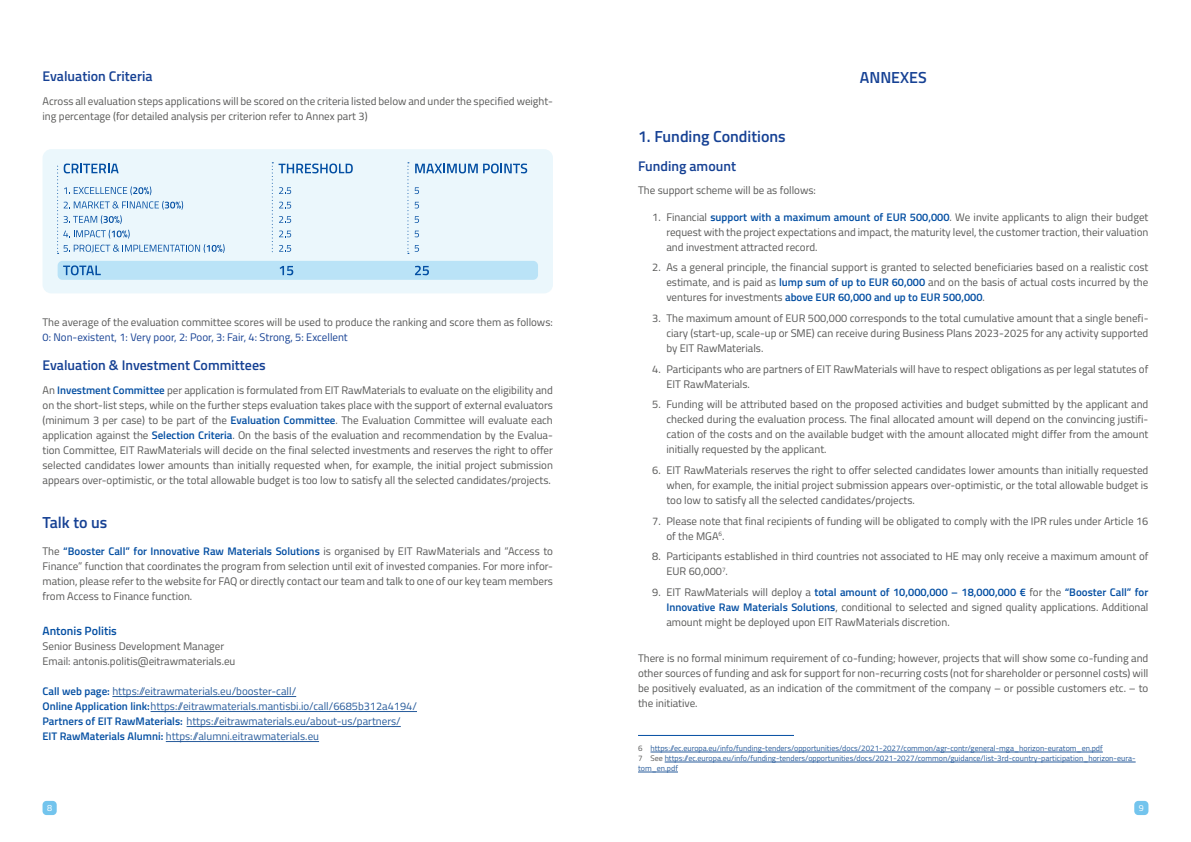
<style>
.page{position:relative;width:1191px;height:842px;background:#fff}
.page>*{position:absolute;margin:0;border:0;box-sizing:border-box;transform-origin:0 0}
.t1{font:600 16px "Titillium";color:#164194}
.t2{font:600 14px "Titillium";color:#164194}
.t3{font:600 12px "Titillium";color:#034ea2}
.t4{font:11px/15px "Titillium";color:#575756;text-align:justify}
.t5{font:11px/15px "Titillium";color:#275b9b}
.t6{font:11px "Titillium";color:#164194}
.t7{font:9px "Titillium";color:#fff}
.t8{font:8px/10px "Titillium";color:#275b9b}
.s1{font-weight:600;color:#034ea2}
.s2{color:#575756}
</style>
<div class="page">
<hr style="left:112px;top:696px;width:184px;height:1px;background:#275b9b">
<hr style="left:151px;top:711px;width:266px;height:1px;background:#275b9b">
<hr style="left:187px;top:726px;width:214px;height:1px;background:#275b9b">
<hr style="left:166px;top:741px;width:153px;height:1px;background:#275b9b">
<hr style="left:638px;top:735px;width:156px;height:1px;background:#034ea2">
<hr style="left:650px;top:752px;width:452px;height:1px;background:#275b9b">
<hr style="left:664px;top:762px;width:471px;height:1px;background:#275b9b">
<hr style="left:638px;top:772px;width:40px;height:1px;background:#275b9b">
<div style="left:43px;top:149px;width:510px;height:144px;background:#ebf7fc;border-radius:9px"></div>
<div style="left:58px;top:261px;width:480px;height:19px;background:#bae3f7;border-radius:5px"></div>
<svg style="left:63px;top:265px;width:38px;height:10px"></svg>
<svg style="left:280px;top:266px;width:13px;height:9px"></svg>
<svg style="left:415px;top:266px;width:14px;height:9px"></svg>
<svg style="left:57px;top:162px;width:296px;height:92px"></svg>
<svg style="left:415px;top:163px;width:112px;height:10px"></svg>
<svg style="left:415px;top:187px;width:4px;height:7px"></svg>
<svg style="left:415px;top:202px;width:4px;height:6px"></svg>
<svg style="left:415px;top:216px;width:4px;height:7px"></svg>
<svg style="left:415px;top:231px;width:4px;height:6px"></svg>
<svg style="left:415px;top:245px;width:4px;height:7px"></svg>
<svg style="left:407px;top:162px;width:2px;height:92px"></svg>
<div style="left:43px;top:801px;width:14px;height:14px;background:#73c4ed;border-radius:4px"></div>
<div style="left:1134px;top:801px;width:14px;height:14px;background:#73c4ed;border-radius:4px"></div>
<p class="t2" style="left:43px;top:66px;width:112px">Evaluation Criteria</p>
<p class="t4" style="left:43px;top:93px;width:512px">Across all evaluation steps applications will be scored on the criteria listed below and under the specified weight&shy;ing percentage (for detailed analysis per criterion refer to Annex part 3)</p>
<p class="t4" style="left:43px;top:314px;width:512px">The average of the evaluation committee scores will be used to produce the ranking and score them as follows:</p>
<p class="t6" style="left:43px;top:329px;width:307px">0: Non-existent, 1: Very poor, 2: Poor, 3: Fair, 4: Strong, 5: Excellent</p>
<p class="t2" style="left:43px;top:355px;width:225px">Evaluation &amp; Investment Committees</p>
<p class="t4" style="left:43px;top:382px;width:512px">An <span class="s1">Investment Committee</span> per application is formulated from EIT RawMaterials to evaluate on the eligibility and on the short-list steps, while on the further steps evaluation takes place with the support of external evaluators (minimum 3 per case) to be part of the <span class="s1">Evaluation Committee</span>. The Evaluation Committee will evaluate each application against the <span class="s1">Selection Criteria</span>. On the basis of the evaluation and recommendation by the Evalua&shy;tion Committee, EIT RawMaterials will decide on the final selected investments and reserves the right to offer selected candidates lower amounts than initially requested when, for example, the initial project submission appears over-optimistic, or the total allowable budget is too low to satisfy all the selected candidates/projects.</p>
<h1 class="t1" style="left:43px;top:511px;width:66px">Talk to us</h1>
<p class="t4" style="left:43px;top:543px;width:512px">The <span class="s1">“Booster Call” for Innovative Raw Materials Solutions</span> is organised by EIT RawMaterials and “Access to Finance” function that coordinates the program from selection until exit of invested companies. For more infor&shy;mation, please refer to the website for FAQ or directly contact our team and talk to one of our key team members from Access to Finance function.</p>
<p class="t3" style="left:43px;top:622px;width:76px">Antonis Politis</p>
<p class="t4" style="left:43px;top:638px;width:194px">Senior Business Development Manager<br>Email: antonis.politis@eitrawmaterials.eu</p>
<p class="t5" style="left:43px;top:683px;width:376px"><span class="s1">Call web page:</span> https://eitrawmaterials.eu/booster-call/<br><span class="s1">Online Application link:</span>https://eitrawmaterials.mantisbi.io/call/6685b312a4194/ <span class="s1">Partners of EIT RawMaterials:</span> https://eitrawmaterials.eu/about-us/partners/ <span class="s1">EIT RawMaterials Alumni:</span> https://alumni.eitrawmaterials.eu</p>
<h1 class="t1" style="left:859px;top:65px;width:68px">ANNEXES</h1>
<h1 class="t1" style="left:638px;top:124px;width:149px">1. Funding Conditions</h1>
<p class="t2" style="left:638px;top:155px;width:99px">Funding amount</p>
<p class="t4" style="left:638px;top:182px;width:179px">The support scheme will be as follows:</p>
<p class="t4" style="left:666px;top:209px;width:483px;text-indent:-14px">1. Financial <span class="s1">support with a maximum amount of EUR 500,000</span>. We invite applicants to align their budget request with the project expectations and impact, the maturity level, the customer traction, their valuation and investment attracted record.</p>
<p class="t4" style="left:666px;top:259px;width:483px;text-indent:-14px">2. As a general principle, the financial support is granted to selected beneficiaries based on a realistic cost estimate, and is paid as <span class="s1">lump sum of up to EUR 60,000</span> and on the basis of actual costs incurred by the ventures for investments <span class="s1">above EUR 60,000 and up to EUR 500,000</span>.</p>
<p class="t4" style="left:666px;top:310px;width:483px;text-indent:-14px">3. The maximum amount of EUR 500,000 corresponds to the total cumulative amount that a single benefi&shy;ciary (start-up, scale-up or SME) can receive during Business Plans 2023-2025 for any activity supported by EIT RawMaterials.</p>
<p class="t4" style="left:666px;top:361px;width:483px;text-indent:-14px">4. Participants who are partners of EIT RawMaterials will have to respect obligations as per legal statutes of<br>EIT RawMaterials.</p>
<p class="t4" style="left:666px;top:396px;width:483px;text-indent:-14px">5. Funding will be attributed based on the proposed activities and budget submitted by the applicant and checked during the evaluation process. The final allocated amount will depend on the convincing justifi&shy;cation of the costs and on the available budget with the amount allocated might differ from the amount initially requested by the applicant.</p>
<p class="t4" style="left:666px;top:462px;width:483px;text-indent:-14px">6. EIT RawMaterials reserves the right to offer selected candidates lower amounts than initially requested when, for example, the initial project submission appears over-optimistic, or the total allowable budget is too low to satisfy all the selected candidates/projects.</p>
<p class="t4" style="left:666px;top:513px;width:483px;text-indent:-14px">7. Please note that final recipients of funding will be obligated to comply with the IPR rules under Article 16 of the MGA<sup>6</sup>.</p>
<p class="t4" style="left:666px;top:548px;width:483px;text-indent:-14px">8. Participants established in third countries not associated to HE may only receive a maximum amount of<br>EUR 60,000<sup>7</sup>.</p>
<p class="t4" style="left:666px;top:584px;width:483px;text-indent:-14px">9. EIT RawMaterials will deploy a <span class="s1">total amount of 10,000,000 – 18,000,000 €</span> for the <span class="s1">“Booster Call” for Innovative Raw Materials Solutions</span>, conditional to selected and signed quality applications. Additional amount might be deployed upon EIT RawMaterials discretion.</p>
<p class="t4" style="left:638px;top:650px;width:512px">There is no formal minimum requirement of co-funding; however, projects that will show some co-funding and other sources of funding and ask for support for non-recurring costs (not for shareholder or personnel costs) will be positively evaluated, as an indication of the commitment of the company – or possible customers etc. – to the initiative.</p>
<p class="t8" style="left:638px;top:743px;width:499px"><span class="s2">6</span> https://ec.europa.eu/info/funding-tenders/opportunities/docs/2021-2027/common/agr-contr/general-mga_horizon-euratom_en.pdf<br><span class="s2">7 See</span> https://ec.europa.eu/info/funding-tenders/opportunities/docs/2021-2027/common/guidance/list-3rd-country-participation_horizon-eura&shy;tom_en.pdf</p>
<p class="t7" style="left:47px;top:802px;width:7px">8</p>
<p class="t7" style="left:1138px;top:802px;width:7px">9</p>
</div>
